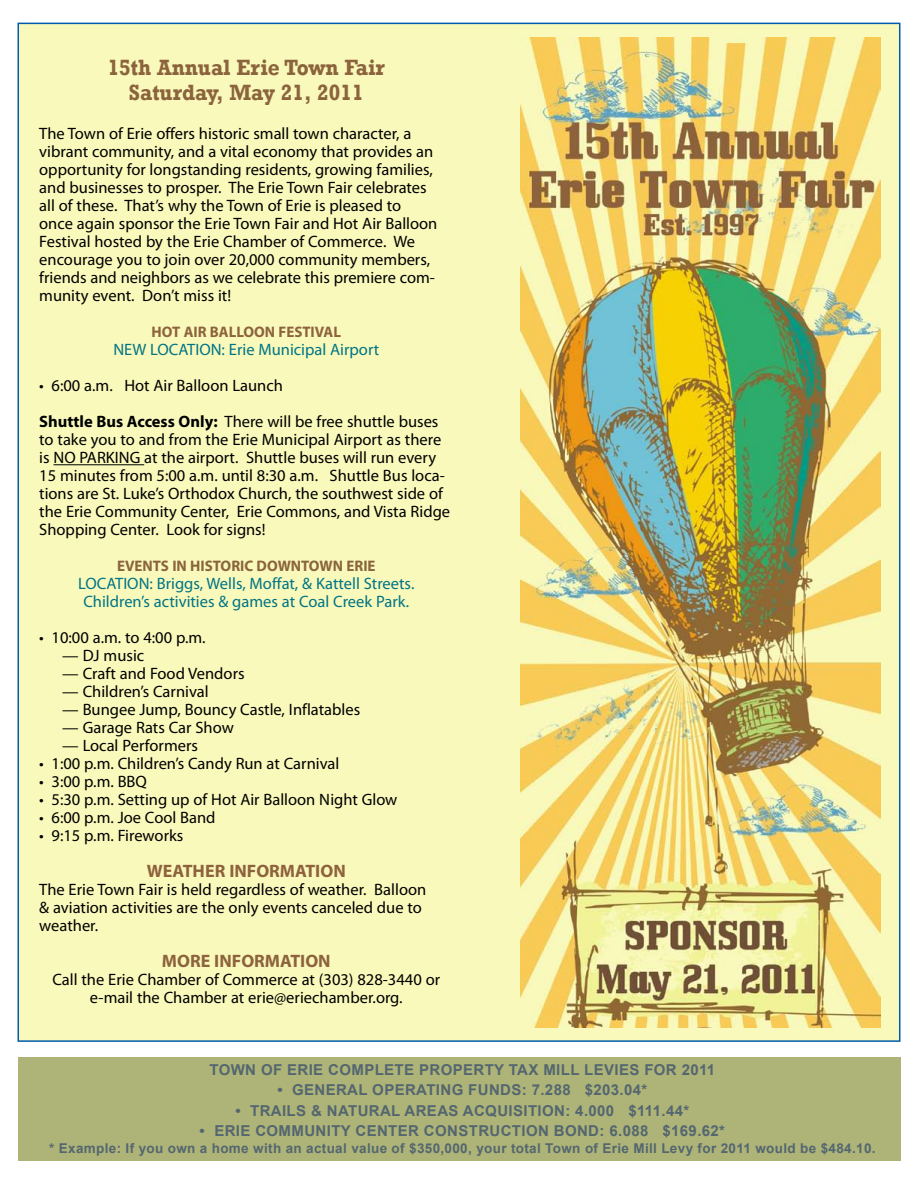
<style>
.page{position:relative;width:918px;height:1188px;background:#fff}
.page>*{position:absolute;margin:0;border:0;box-sizing:border-box;transform-origin:0 0}
.t1{font:700 22.65px/25.5px "Rockwell";color:#8b643d;text-align:center;scale:.93 1}
.t2{font:700 18px "Myriad Pro";color:#8e623d}
.t3{font:700 18px "Myriad Pro";color:#8d633d}
.t4{font:16.5px/18px "Myriad Pro";color:#000}
.t5{font:16.5px/18px "Myriad Pro";color:#017485;text-align:center}
.t6{font:700 15.3px "Myriad Pro";color:#8a643d}
.t7{font:700 15.3px "Myriad Pro";color:#8d633d}
.t8{font:700 15px "Arial";letter-spacing:.025em;color:#546670}
.t9{font:700 13.5px "Arial";letter-spacing:.025em;color:#546670}
.s1{font-weight:700}
</style>
<div class="page">
<div style="left:18px;top:23px;width:882px;height:1018px;background:#f9f9bb"></div>
<hr style="left:54px;top:464px;width:90px;height:1px;background:#000">
<div style="left:18px;top:1057px;width:882px;height:103px;background:#aeb477"></div>
<img style="left:520px;top:38px;width:361px;height:989px">
<h1 class="t1" style="left:108px;top:54px;width:300px">15th Annual Erie Town Fair<br>Saturday, May 21, 2011</h1>
<p class="t4" style="left:39px;top:124px;width:400px">The Town of Erie offers historic small town character, a vibrant community, and a vital economy that provides an opportunity for longstanding residents, growing families, and businesses to prosper. The Erie Town Fair celebrates all of these. That’s why the Town of Erie is pleased to once again sponsor the Erie Town Fair and Hot Air Balloon Festival hosted by the Erie Chamber of Commerce. We encourage you to join over 20,000 community members, friends and neighbors as we celebrate this premiere com&shy;munity event. Don’t miss it!</p>
<p class="t7" style="left:152px;top:322px;width:191px">HOT AIR BALLOON FESTIVAL</p>
<p class="t5" style="left:113px;top:340px;width:267px">NEW LOCATION: Erie Municipal Airport</p>
<p class="t4" style="left:39px;top:367px;width:401px;line-height:36px">• 6:00 a.m. Hot Air Balloon Launch<br><span class="s1">Shuttle Bus Access Only:</span> There will be free shuttle buses</p>
<p class="t4" style="left:39px;top:430px;width:412px">to take you to and from the Erie Municipal Airport as there is NO PARKING at the airport. Shuttle buses will run every 15 minutes from 5:00 a.m. until 8:30 a.m. Shuttle Bus loca&shy;tions are St. Luke’s Orthodox Church, the southwest side of the Erie Community Center, Erie Commons, and Vista Ridge Shopping Center. Look for signs!</p>
<p class="t6" style="left:117px;top:556px;width:260px">EVENTS IN HISTORIC DOWNTOWN ERIE</p>
<p class="t5" style="left:78px;top:574px;width:338px">LOCATION: Briggs, Wells, Moffat, &amp; Kattell Streets.<br>Children’s activities &amp; games at Coal Creek Park.</p>
<p class="t4" style="left:39px;top:628px;width:168px">• 10:00 a.m. to 4:00 p.m.</p>
<p class="t4" style="left:62px;top:646px;width:83px">— DJ music</p>
<p class="t4" style="left:62px;top:664px;width:184px">— Craft and Food Vendors</p>
<p class="t4" style="left:62px;top:682px;width:148px">— Children’s Carnival</p>
<p class="t4" style="left:62px;top:700px;width:299px">— Bungee Jump, Bouncy Castle, Inflatables</p>
<p class="t4" style="left:62px;top:718px;width:173px">— Garage Rats Car Show</p>
<p class="t4" style="left:62px;top:736px;width:137px">— Local Performers</p>
<p class="t4" style="left:39px;top:754px;width:302px">• 1:00 p.m. Children’s Candy Run at Carnival</p>
<p class="t4" style="left:39px;top:772px;width:109px">• 3:00 p.m. BBQ</p>
<p class="t4" style="left:39px;top:790px;width:360px">• 5:30 p.m. Setting up of Hot Air Balloon Night Glow</p>
<p class="t4" style="left:39px;top:808px;width:178px">• 6:00 p.m. Joe Cool Band</p>
<p class="t4" style="left:39px;top:826px;width:146px">• 9:15 p.m. Fireworks</p>
<p class="t2" style="left:147px;top:859px;width:200px">WEATHER INFORMATION</p>
<p class="t4" style="left:39px;top:880px;width:389px">The Erie Town Fair is held regardless of weather. Balloon &amp; aviation activities are the only events canceled due to weather.</p>
<p class="t3" style="left:162px;top:949px;width:170px">MORE INFORMATION</p>
<p class="t4" style="left:52px;top:970px;width:389px;text-align:center">Call the Erie Chamber of Commerce at (303) 828-3440 or e-mail the Chamber at erie@eriechamber.org.</p>
<p class="t8" style="left:209px;top:1059px;width:186px">Town of Erie Complete</p>
<p class="t8" style="left:419px;top:1059px;width:45px">Propert</p>
<p class="t8" style="left:494px;top:1059px;width:223px">y Tax Mill Levies for 2011</p>
<p class="t8" style="left:277px;top:1080px;width:372px">• GENERAL OPERATING FUNDS: 7.288 $203.04*</p>
<p class="t8" style="left:235px;top:1101px;width:455px">• TRAILS &amp; NATURAL AREAS ACQUISITION: 4.000 $111.44*</p>
<p class="t8" style="left:200px;top:1121px;width:527px">• ERIE COMMUNITY CENTER CONSTRUCTION BOND: 6.088 $169.62*</p>
<p class="t9" style="left:49px;top:1139px;width:828px">* Example: If you own a home with an actual value of $350,000, your total Town of Erie Mill Levy for 2011 would be $484.10.</p>
</div>
